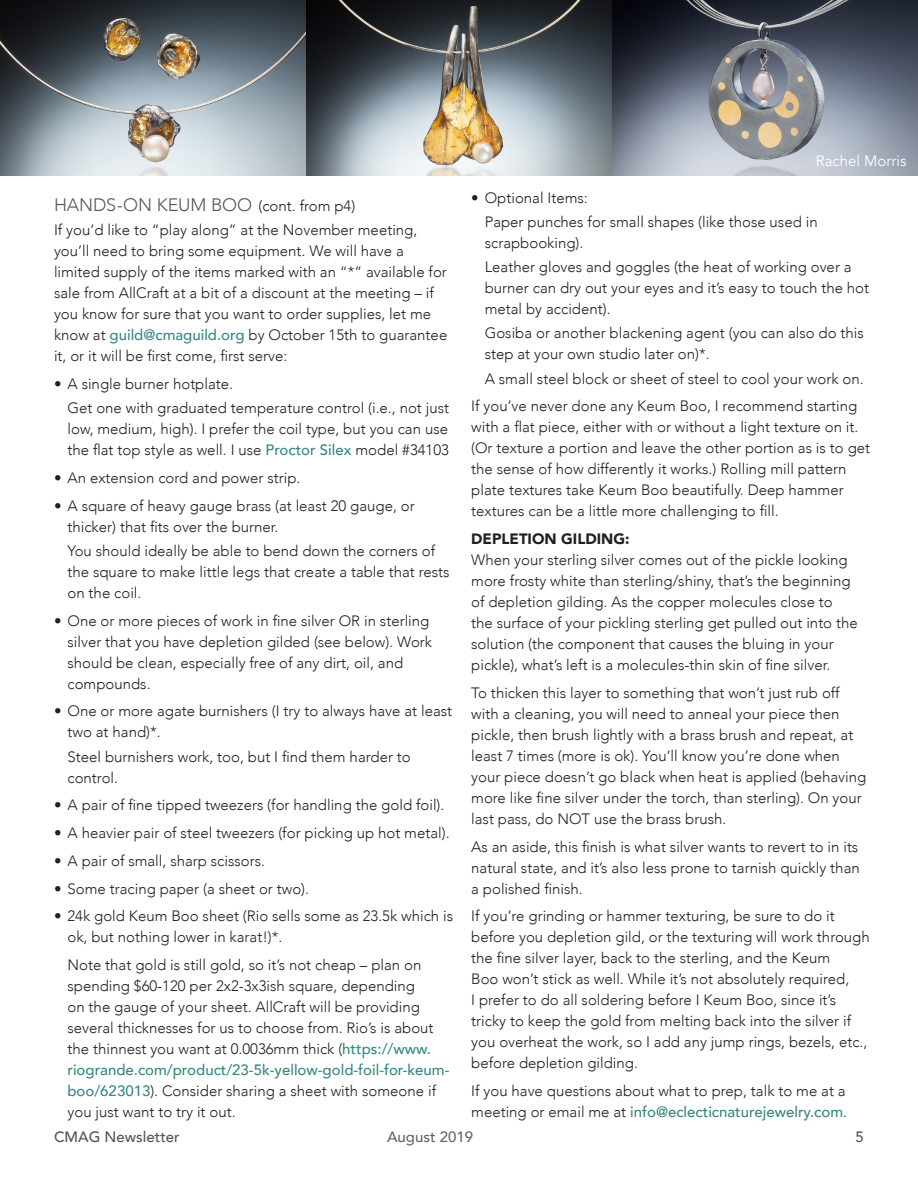
<style>
.page{position:relative;width:918px;height:1188px;background:#fff}
.page>*{position:absolute;margin:0;border:0;box-sizing:border-box;transform-origin:0 0}
.Headline{font:300 18px "Avenir";color:#54555a}
.Body_Copy{font:300 15px/21px "Avenir";color:#231f20}
.Subhead{font:900 15px "Avenir";color:#231f20}
.Headline_3{font:500 15px "Avenir";color:#54555a}
.Subhead_2{font:15px "Avenir";color:#fff}
.Headline_3-2{font:500 15px "Avenir";color:#63656a}
.s1{font-size:15px;color:#231f20}
.s2{font-weight:500;color:#368883}
</style>
<div class="page">
<img style="left:0;top:0;width:918px;height:176px">
<p class="Headline" style="left:54px;top:194px;width:303px">HANDS-ON KEUM BOO <span class="s1">(cont. from p4)</span></p>
<p class="Body_Copy" style="left:54px;top:219px;width:395px">If you’d like to “play along” at the November meeting, you’ll need to bring some equipment. We will have a limited supply of the items marked with an “*” available for sale from AllCraft at a bit of a discount at the meeting – if you know for sure that you want to order supplies, let me know at <span class="s2">guild@cmaguild.org</span> by October 15th to guarantee it, or it will be first come, first serve:</p>
<p class="Body_Copy" style="left:54px;top:373px;width:181px">• A single burner hotplate.</p>
<p class="Body_Copy" style="left:68px;top:397px;width:383px;text-align:justify">Get one with graduated temperature control (i.e., not just low, medium, high). I prefer the coil type, but you can use the flat top style as well. I use <span class="s2">Proctor Silex</span> model #34103</p>
<p class="Body_Copy" style="left:54px;top:467px;width:248px">• An extension cord and power strip.</p>
<p class="Body_Copy" style="left:68px;top:495px;width:349px;text-indent:-14px">• A square of heavy gauge brass (at least 20 gauge, or thicker) that fits over the burner.</p>
<p class="Body_Copy" style="left:68px;top:540px;width:384px">You should ideally be able to bend down the corners of the square to make little legs that create a table that rests on the coil.</p>
<p class="Body_Copy" style="left:68px;top:610px;width:366px;text-indent:-14px">• One or more pieces of work in fine silver OR in sterling silver that you have depletion gilded (see below). Work should be clean, especially free of any dirt, oil, and compounds.</p>
<p class="Body_Copy" style="left:68px;top:701px;width:386px;text-indent:-14px">• One or more agate burnishers (I try to always have at least two at hand)*.</p>
<p class="Body_Copy" style="left:68px;top:746px;width:345px">Steel burnishers work, too, but I find them harder to control.</p>
<p class="Body_Copy" style="left:54px;top:795px;width:392px">• A pair of fine tipped tweezers (for handling the gold foil).</p>
<p class="Body_Copy" style="left:54px;top:822px;width:397px">• A heavier pair of steel tweezers (for picking up hot metal).</p>
<p class="Body_Copy" style="left:54px;top:850px;width:213px">• A pair of small, sharp scissors.</p>
<p class="Body_Copy" style="left:54px;top:878px;width:257px">• Some tracing paper (a sheet or two).</p>
<p class="Body_Copy" style="left:68px;top:906px;width:387px;text-indent:-14px">• 24k gold Keum Boo sheet (Rio sells some as 23.5k which is ok, but nothing lower in karat!)*.</p>
<p class="Body_Copy" style="left:68px;top:954px;width:383px">Note that gold is still gold, so it’s not cheap – plan on spending $60-120 per 2x2-3x3ish square, depending<br>on the gauge of your sheet. AllCraft will be providing several thicknesses for us to choose from. Rio’s is about the thinnest you want at 0.0036mm thick (<span class="s2">https://www. riogrande.com/product/23-5k-yellow-gold-foil-for-keum&shy;boo/623013</span>). Consider sharing a sheet with someone if you just want to try it out.</p>
<p class="Subhead_2" style="left:816px;top:152px;width:92px">Rachel Morris</p>
<p class="Body_Copy" style="left:471px;top:187px;width:118px">• Optional Items:</p>
<p class="Body_Copy" style="left:485px;top:211px;width:334px">Paper punches for small shapes (like those used in scrapbooking).</p>
<p class="Body_Copy" style="left:485px;top:256px;width:386px">Leather gloves and goggles (the heat of working over a burner can dry out your eyes and it’s easy to touch the hot metal by accident).</p>
<p class="Body_Copy" style="left:485px;top:323px;width:381px">Gosiba or another blackening agent (you can also do this step at your own studio later on)*.</p>
<p class="Body_Copy" style="left:485px;top:368px;width:380px">A small steel block or sheet of steel to cool your work on.</p>
<p class="Body_Copy" style="left:471px;top:396px;width:400px">If you’ve never done any Keum Boo, I recommend starting with a flat piece, either with or without a light texture on it. (Or texture a portion and leave the other portion as is to get the sense of how differently it works.) Rolling mill pattern plate textures take Keum Boo beautifully. Deep hammer textures can be a little more challenging to fill.</p>
<p class="Subhead" style="left:471px;top:526px;width:160px">DEPLETION GILDING:</p>
<p class="Body_Copy" style="left:471px;top:549px;width:388px">When your sterling silver comes out of the pickle looking more frosty white than sterling/shiny, that’s the beginning of depletion gilding. As the copper molecules close to the surface of your pickling sterling get pulled out into the solution (the component that causes the bluing in your pickle), what’s left is a molecules-thin skin of fine silver.</p>
<p class="Body_Copy" style="left:471px;top:682px;width:396px">To thicken this layer to something that won’t just rub off with a cleaning, you will need to anneal your piece then pickle, then brush lightly with a brass brush and repeat, at least 7 times (more is ok). You’ll know you’re done when your piece doesn’t go black when heat is applied (behaving more like fine silver under the torch, than sterling). On your last pass, do NOT use the brass brush.</p>
<p class="Body_Copy" style="left:471px;top:836px;width:390px;text-align:justify">As an aside, this finish is what silver wants to revert to in its natural state, and it’s also less prone to tarnish quickly than a polished finish.</p>
<p class="Body_Copy" style="left:471px;top:906px;width:400px">If you’re grinding or hammer texturing, be sure to do it before you depletion gild, or the texturing will work through the fine silver layer, back to the sterling, and the Keum<br>Boo won’t stick as well. While it’s not absolutely required,<br>I prefer to do all soldering before I Keum Boo, since it’s tricky to keep the gold from melting back into the silver if you overheat the work, so I add any jump rings, bezels, etc., before depletion gilding.</p>
<p class="Body_Copy" style="left:471px;top:1080px;width:377px">If you have questions about what to prep, talk to me at a meeting or email me at <span class="s2">info@eclecticnaturejewelry.com</span>.</p>
<p class="Headline_3" style="left:54px;top:1124px;width:127px">CMAG Newsletter</p>
<p class="Headline_3-2" style="left:387px;top:1124px;width:88px">August 2019</p>
<p class="Headline_3" style="left:856px;top:1124px;width:10px">5</p>
</div>
